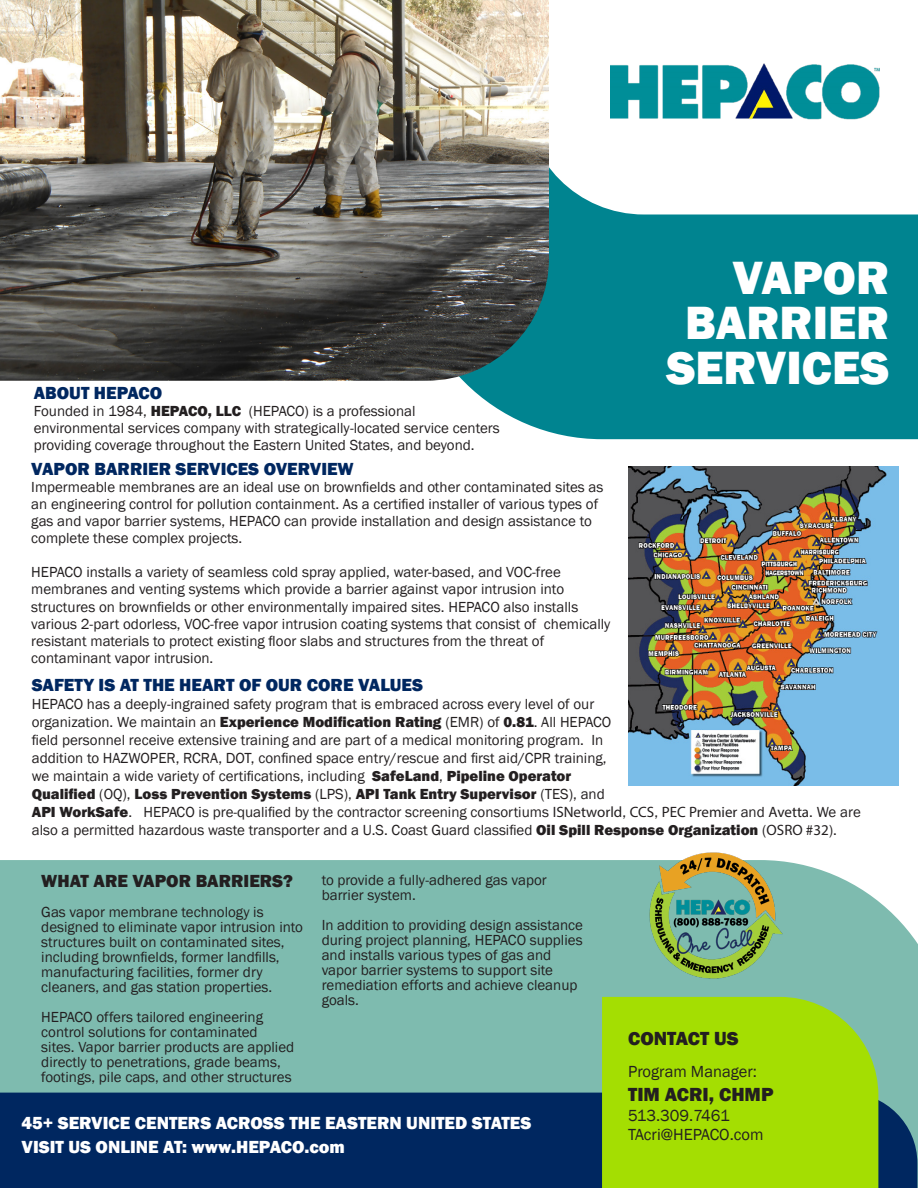
<style>
.page{position:relative;width:918px;height:1188px;background:#fff}
.page>*{position:absolute;margin:0;border:0;box-sizing:border-box;transform-origin:0 0}
.t1{font:800 48px "Franklin Gothic";color:#fff}
.t2{font:800 19.5px "Franklin Gothic";color:#231f20}
.t3{font:800 18px "Franklin Gothic";color:#fff}
.t4{font:800 18px "Franklin Gothic";color:#002760}
.t5{font:800 18px "Franklin Gothic";color:#231f20}
.t6{font:16.5px "Franklin Gothic";color:#231f20}
.t7{font:15px/15px "Franklin Gothic";color:#231f20}
.s1{font-weight:800}
.s2{font-family:"Myriad Pro"}
</style>
<div class="page">
<div style="left:0;top:860px;width:918px;height:328px;background:#7ebbaf"></div>
<div style="left:463px;top:214px;width:455px;height:225px;background:#008490"></div>
<svg style="left:549px;top:63px;width:331px;height:151px"></svg>
<img style="left:0;top:0;width:549px;height:381px">
<img style="left:610px;top:64px;width:269px;height:58px">
<img style="left:629px;top:466px;width:269px;height:319px">
<div style="left:0;top:1093px;width:917px;height:95px;background:#002760"></div>
<div style="left:602px;top:997px;width:276px;height:191px;background:#a4de02"></div>
<img style="left:648px;top:852px;width:136px;height:128px">
<p class="t4" style="left:34px;top:381px;width:130px">ABOUT HEPACO</p>
<p class="t7" style="left:34px;top:402px;width:468px;line-height:17.1px">Founded in 1984, <span class="s1">HEPACO, LLC</span> (HEPACO) is a professional environmental services company with strategically-located service centers providing coverage throughout the Eastern United States, and beyond.</p>
<p class="t4" style="left:31px;top:457px;width:324px">VAPOR BARRIER SERVICES OVERVIEW</p>
<p class="t7" style="left:31px;top:479px;width:574px;line-height:17.1px">Impermeable membranes are an ideal use on brownfields and other contaminated sites as an engineering control for pollution containment. As a certified installer of various types of gas and vapor barrier systems, HEPACO can provide installation and design assistance to complete these complex projects.</p>
<p class="t7" style="left:31px;top:564px;width:581px;line-height:17.1px">HEPACO installs a variety of seamless cold spray applied, water-based, and VOC-free membranes and venting systems which provide a barrier against vapor intrusion into structures on brownfields or other environmentally impaired sites. HEPACO also installs various 2-part odorless, VOC-free vapor intrusion coating systems that consist of chemically resistant materials to protect existing floor slabs and structures from the threat of contaminant vapor intrusion.</p>
<p class="t1" style="left:732px;top:247px;width:158px">VAPOR</p>
<p class="t1" style="left:685px;top:292px;width:206px">BARRIER</p>
<p class="t1" style="left:666px;top:337px;width:224px">SERVICES</p>
<p class="t4" style="left:32px;top:674px;width:393px">SAFETY IS AT THE HEART OF OUR CORE VALUES</p>
<p class="t7" style="left:32px;top:696px;width:831px;line-height:18px">HEPACO has a deeply-ingrained safety program that is embraced across every level of our<br>organization. We maintain an <span class="s1">Experience Modification Rating</span> (EMR) of <span class="s1">0.81</span>. All HEPACO<br>field personnel receive extensive training and are part of a medical monitoring program. In<br>addition to HAZWOPER, RCRA, DOT, confined space entry/rescue and first aid/CPR training,<br>we maintain a wide variety of certifications, including <span class="s1">SafeLand</span>, <span class="s1">Pipeline Operator<br>Qualified</span> (OQ), <span class="s1">Loss Prevention Systems</span> (LPS), <span class="s1">API Tank Entry Supervisor</span> (TES), and<br><span class="s1">API WorkSafe</span>. HEPACO is pre-qualified by the contractor screening consortiums <span class="s2">ISNetworld</span>, <span class="s2">CCS</span>, <span class="s2">PEC Premier</span> and <span class="s2">Avetta</span>. We are also a permitted hazardous waste transporter and a U.S. Coast Guard classified <span class="s1">Oil Spill Response Organization</span> (<span class="s2">OSRO #32</span>).</p>
<p class="t5" style="left:41px;top:870px;width:253px">WHAT ARE VAPOR BARRIERS?</p>
<p class="t7" style="left:41px;top:905px;width:263px">Gas vapor membrane technology is designed to eliminate vapor intrusion into structures built on contaminated sites, including brownfields, former landfills, manufacturing facilities, former dry cleaners, and gas station properties.</p>
<p class="t7" style="left:41px;top:1010px;width:255px">HEPACO offers tailored engineering control solutions for contaminated sites. Vapor barrier products are applied directly to penetrations, grade beams, footings, pile caps, and other structures</p>
<p class="t7" style="left:322px;top:873px;width:227px">to provide a fully-adhered gas vapor</p>
<p class="t7" style="left:322px;top:888px;width:96px">barrier system.</p>
<p class="t7" style="left:322px;top:918px;width:263px">In addition to providing design assistance during project planning, HEPACO supplies and installs various types of gas and vapor barrier systems to support site remediation efforts and achieve cleanup goals.</p>
<p class="t3" style="left:22px;top:1111px;width:511px">45+ SERVICE CENTERS ACROSS THE EASTERN UNITED STATES</p>
<p class="t3" style="left:22px;top:1135px;width:325px">VISIT US ONLINE AT: www.HEPACO.com</p>
<p class="t2" style="left:628px;top:1026px;width:112px">CONTACT US</p>
<p class="t6" style="left:628px;top:1062px;width:130px">Program Manager:</p>
<p class="t2" style="left:628px;top:1082px;width:147px">TIM ACRI, CHMP</p>
<p class="t6" style="left:628px;top:1105px;width:103px">513.309.7461</p>
<p class="t6" style="left:628px;top:1125px;width:137px">TAcri@HEPACO.com</p>
</div>
